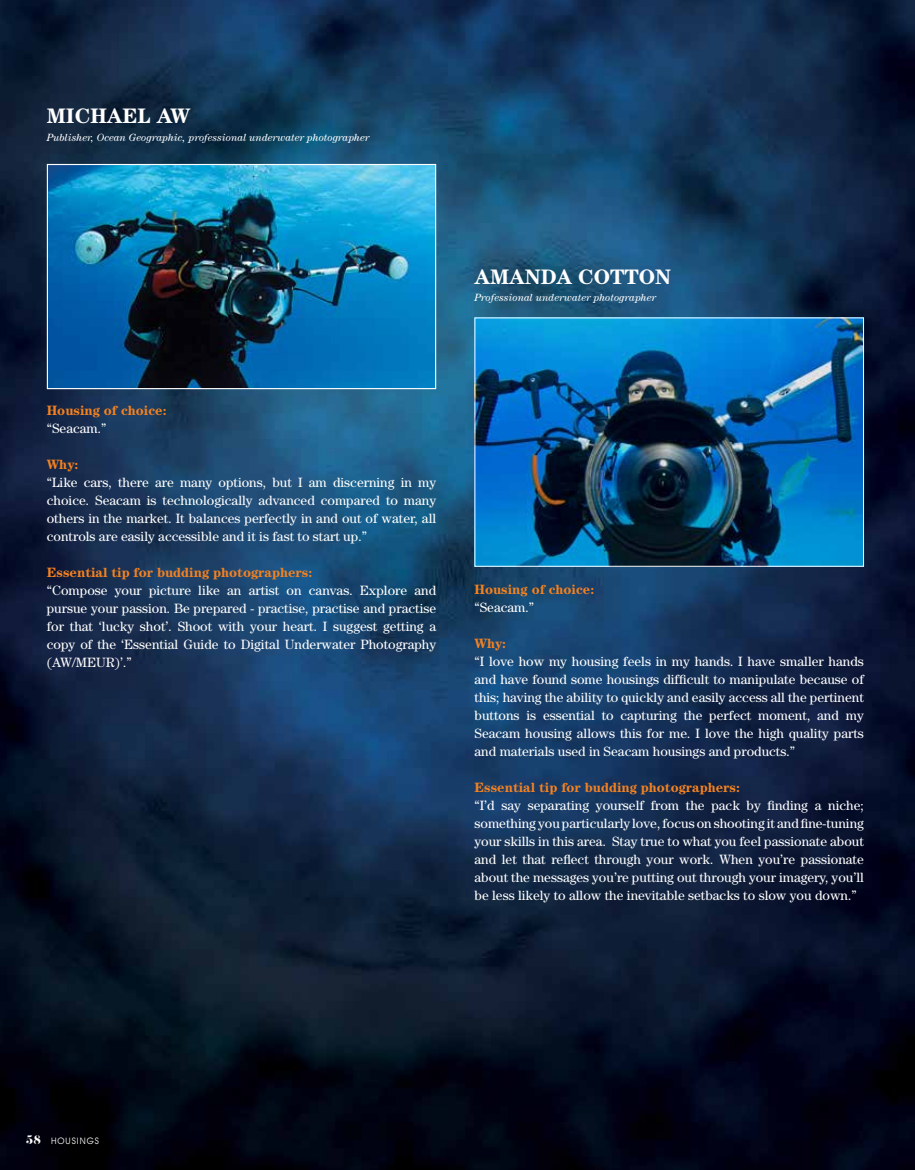
<style>
.page{position:relative;width:915px;height:1170px;background:#fff}
.page>*{position:absolute;margin:0;border:0;box-sizing:border-box;transform-origin:0 0}
.t1{font:700 21px "Century";color:#fff}
.t2{font:13.5px/18px "Century";color:#fff}
.t3{font:700 13.5px/18px "Century";color:#f58220}
.t4{font:italic 10.5px "Century";color:#fff}
.t5{font:9px "Avant Garde IT Cby BT";letter-spacing:.11em;color:#fff}
.s1{font-weight:400;color:#fff}
.s2{font-weight:700;color:#f58220}
.s3{font-family:"Pistilli";font-size:12px}
</style>
<div class="page">
<img style="left:0;top:0;width:914px;height:1169px">
<img style="left:49px;top:166px;width:385px;height:221px">
<div style="left:47px;top:164px;width:389px;height:225px;border:1px solid #fff"></div>
<img style="left:476px;top:319px;width:385px;height:245px">
<p class="t1" style="left:47px;top:103px;width:144px">Michael AW</p>
<p class="t4" style="left:47px;top:131px;width:324px">Publisher, Ocean Geographic, professional underwater photographer</p>
<p class="t1" style="left:474px;top:264px;width:198px">Amanda Cotton</p>
<p class="t4" style="left:474px;top:292px;width:183px">Professional underwater photographer</p>
<p class="t3" style="left:47px;top:401px;width:121px">Housing of choice: <span class="s1">“Seacam.”</span></p>
<p class="t2" style="left:47px;top:455px;width:391px"><span class="s2">Why:<br></span>“Like cars, there are many options, but I am discerning in my choice. Seacam is technologically advanced compared to many others in the market. It balances perfectly in and out of water, all controls are easily accessible and it is fast to start up.”</p>
<p class="t2" style="left:47px;top:563px;width:391px"><span class="s2">Essential tip for budding photographers:<br></span>“Compose your picture like an artist on canvas. Explore and pursue your passion. Be prepared - practise, practise and practise for that ‘lucky shot’. Shoot with your heart. I suggest getting a copy of the ‘Essential Guide to Digital Underwater Photography (AW/MEUR)’.”</p>
<p class="t3" style="left:474px;top:579px;width:121px">Housing of choice: <span class="s1">“Seacam.”</span></p>
<p class="t2" style="left:474px;top:633px;width:391px"><span class="s2">Why:<br></span>“I love how my housing feels in my hands. I have smaller hands and have found some housings difficult to manipulate because of this; having the ability to quickly and easily access all the pertinent buttons is essential to capturing the perfect moment, and my Seacam housing allows this for me. I love the high quality parts and materials used in Seacam housings and products.”</p>
<p class="t2" style="left:474px;top:777px;width:391px"><span class="s2">Essential tip for budding photographers:<br></span>“I’d say separating yourself from the pack by finding a niche; something you particularly love, focus on shooting it and fine-tuning your skills in this area. Stay true to what you feel passionate about and let that reflect through your work. When you’re passionate about the messages you’re putting out through your imagery, you’ll be less likely to allow the inevitable setbacks to slow you down.”</p>
<p class="t5" style="left:26px;top:1134px;width:74px"><span class="s3">58</span> HOUSINGS</p>
</div>
